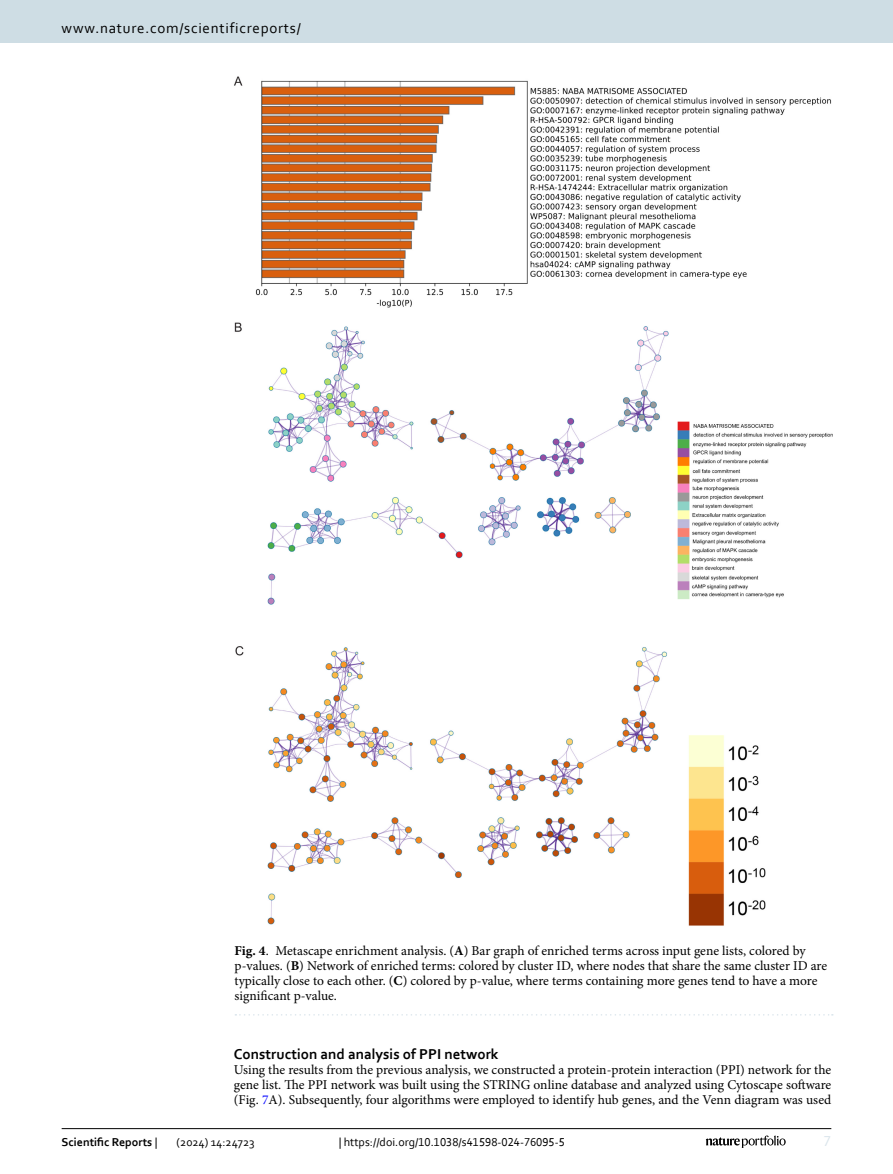
<style>
.page{position:relative;width:893px;height:1174px;background:#fff}
.page>*{position:absolute;margin:0;border:0;box-sizing:border-box;transform-origin:0 0}
.Head_2{font:700 15px "Corbel";color:#000}
.t1{font:15px "Corbel";letter-spacing:.05em;color:#000}
.t2{font:15px "Corbel";color:#d9e4eb}
.Figure_Caption{font:13.5px/15px "Minion Pro";letter-spacing:-.005em;color:#000}
.Body_Text{font:13.5px/15px "Minion Pro";color:#000;text-align:justify}
.t3{font:12px "Corbel";color:#000}
.t4{font:700 12px "Corbel";color:#000}
.s1{font-weight:700}
.s2{color:#00f}
.s3{font-weight:400}
</style>
<div class="page">
<img style="left:234px;top:76px;width:599px;height:850px">
<svg style="left:235px;top:1014px;width:598px;height:1px"></svg>
<hr style="left:62px;top:1128px;width:769px;height:1px;background:#000">
<svg style="left:706px;top:1135px;width:80px;height:12px"></svg>
<div style="left:0;top:0;width:893px;height:43px;background:#cedde4"></div>
<p class="t1" style="left:62px;top:18px;width:241px">www.nature.com/scientificreports/</p>
<p class="Figure_Caption" style="left:235px;top:942px;width:594px"><span class="s1">Fig. 4</span>. Metascape enrichment analysis. (<span class="s1">A</span>) Bar graph of enriched terms across input gene lists, colored by p-values. (<span class="s1">B</span>) Network of enriched terms: colored by cluster ID, where nodes that share the same cluster ID are typically close to each other. (<span class="s1">C</span>) colored by p-value, where terms containing more genes tend to have a more significant p-value.</p>
<p class="Head_2" style="left:234px;top:1044px;width:266px">Construction and analysis of PPI network</p>
<p class="Body_Text" style="left:234px;top:1062px;width:599px">Using the results from the previous analysis, we constructed a protein-protein interaction (PPI) network for the gene list. The PPI network was built using the STRING online database and analyzed using Cytoscape software (Fig. <span class="s2">7</span>A). Subsequently, four algorithms were employed to identify hub genes, and the Venn diagram was used</p>
<p class="t4" style="left:62px;top:1134px;width:97px">Scientific Reports <span class="s3">|</span></p>
<p class="t3" style="left:177px;top:1134px;width:80px">(2024) 14:24723</p>
<p class="t3" style="left:339px;top:1134px;width:228px">| https://doi.org/10.1038/s41598-024-76095-5</p>
<p class="t2" style="left:824px;top:1132px;width:9px">7</p>
</div>
